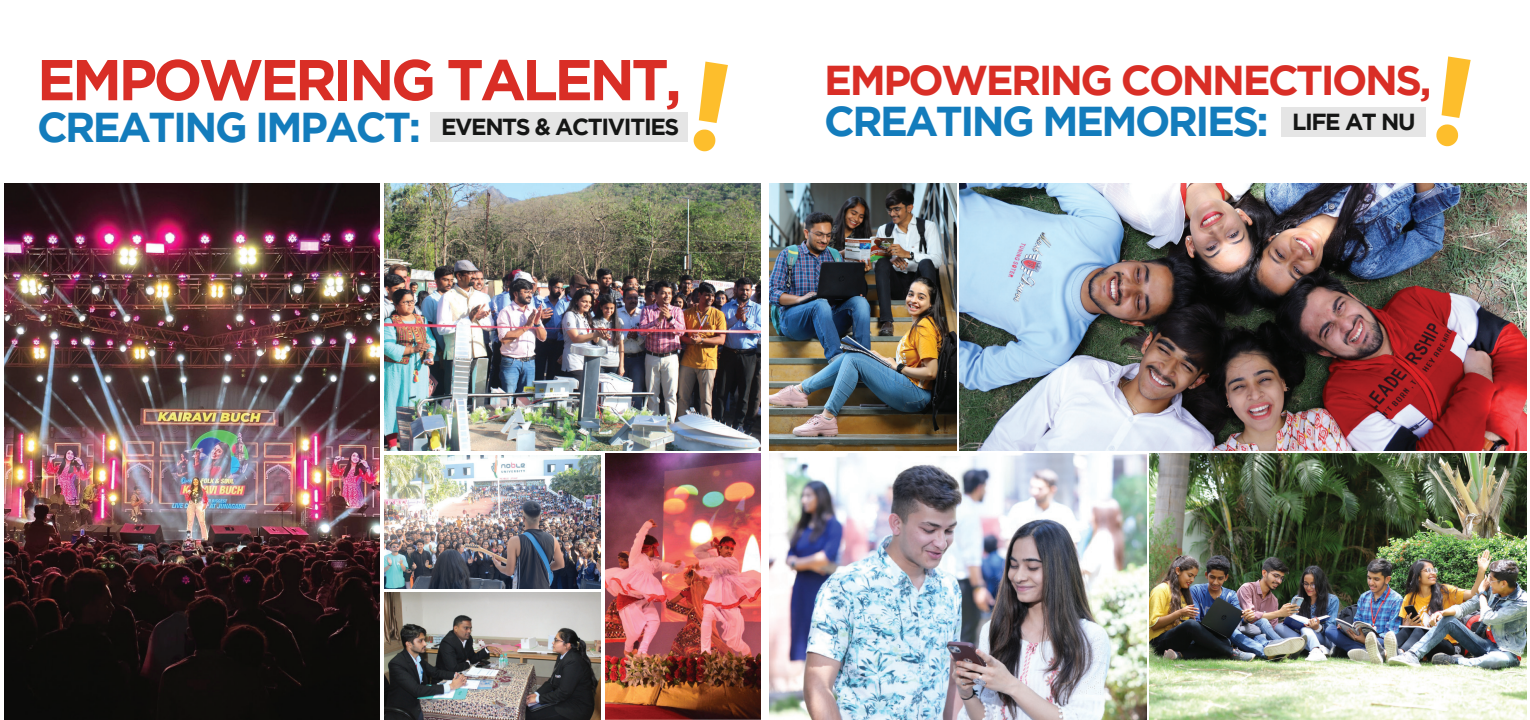
<style>
.page{position:relative;width:1530px;height:720px;background:#fff}
.page>*{position:absolute;margin:0;border:0;box-sizing:border-box;transform-origin:0 0}
.t1{font:700 57.5px "Gotham";letter-spacing:-.06em;color:#d92e26}
.t2{font:700 41.62px/41.2px "Gotham";letter-spacing:-.06em;color:#d92e26}
.t3{font:700 23.25px "Gotham";letter-spacing:-.06em;color:#151615}
.s1{font-size:41.62px;color:#137cbc}
.s2{color:#137cbc}
.s3{font-size:23.25px;color:#151615}
</style>
<div class="page">
<div style="left:430px;top:112px;width:258px;height:30px;background:#e5e5e5"></div>
<svg style="left:693px;top:62px;width:35px;height:90px"></svg>
<div style="left:1281px;top:107px;width:144px;height:29px;background:#e5e5e5"></div>
<svg style="left:1436px;top:56px;width:35px;height:91px"></svg>
<img style="left:4px;top:184px;width:375px;height:536px">
<img style="left:605px;top:454px;width:156px;height:266px">
<img style="left:384px;top:592px;width:217px;height:128px">
<img style="left:384px;top:455px;width:217px;height:133px">
<img style="left:384px;top:184px;width:377px;height:266px">
<img style="left:960px;top:184px;width:566px;height:266px">
<img style="left:770px;top:184px;width:186px;height:266px">
<img style="left:770px;top:454px;width:376px;height:266px">
<img style="left:1150px;top:454px;width:376px;height:266px">
<h1 class="t1" style="left:37px;top:47px;width:646px">EMPOWERING TALENT,</h1>
<p class="t3" style="left:37px;top:114px;width:644px"><span class="s1">CREATING IMPACT:</span> EVENTS &amp; ACTIVITIES</p>
<p class="t2" style="left:824px;top:59px;width:609px">EMPOWERING CONNECTIONS,<br><span class="s2">CREATING MEMORIES:</span> <span class="s3">LIFE AT NU</span></p>
</div>
